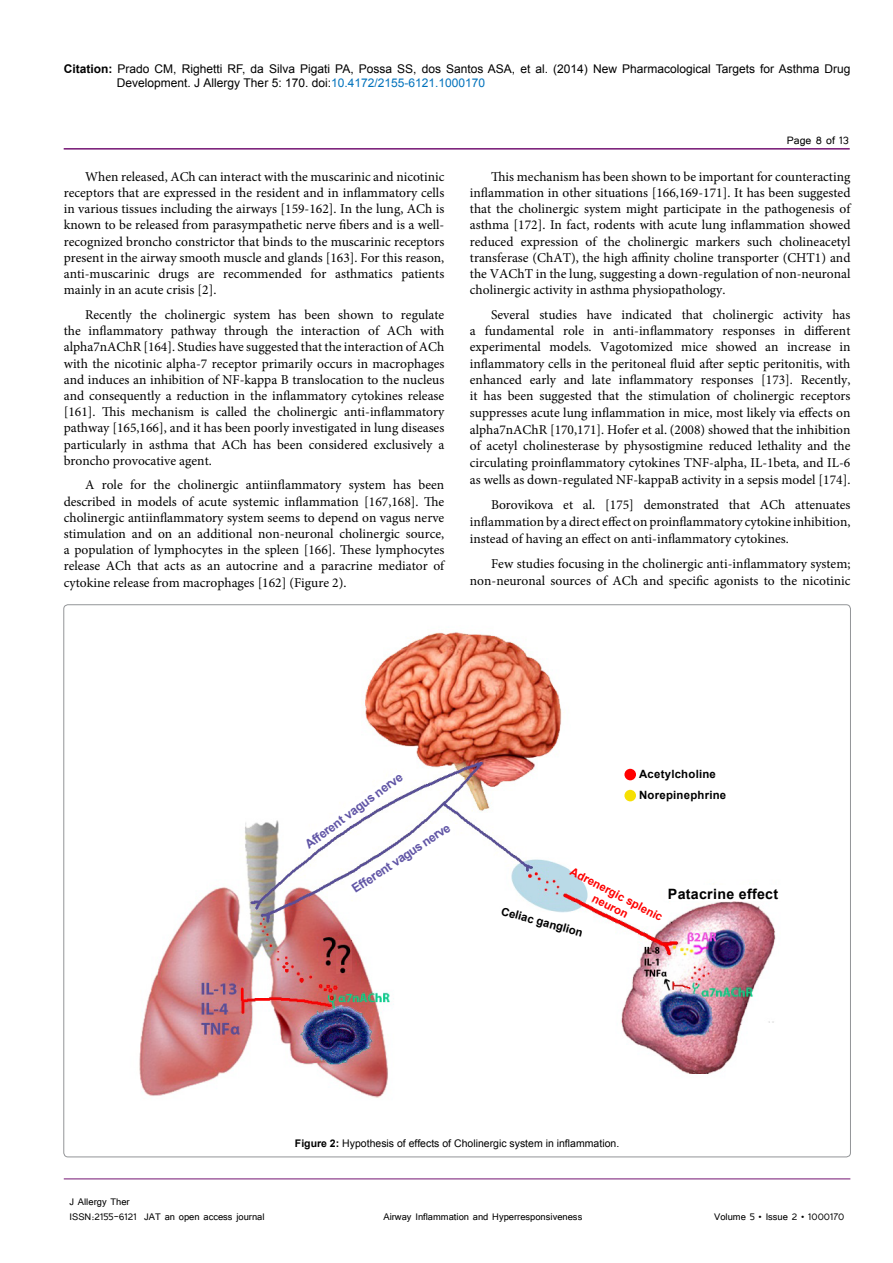
<style>
.page{position:relative;width:893px;height:1263px;background:#fff}
.page>*{position:absolute;margin:0;border:0;box-sizing:border-box;transform-origin:0 0}
.t1{font:700 14.25px "Arial";letter-spacing:.02em;color:#000}
.t2{font:13.5px/16.2px "Minion Pro";color:#000;text-align:justify}
.t3{font:13.5px "Tunga";color:#000}
.t4{font:700 12.3px "Arial";color:#6155a6}
.t5{font:12px/14.4px "Arial";color:#000}
.t6{font:12px/14.4px "Tunga";color:#000}
.t7{font:700 11.4px/21.3px "Arial";letter-spacing:.02em;color:#000}
.t8{font:700 11.4px/13.6px "Arial";color:#fe0000;text-align:center}
.t9{font:10.5px "Arial";color:#000}
.s1{font-weight:700}
.s2{color:#0072bc}
</style>
<div class="page">
<hr style="left:64px;top:148px;width:786px;height:2px;background:#741472">
<hr style="left:64px;top:1179px;width:786px;height:1px;background:#741472">
<img style="left:139px;top:631px;width:637px;height:467px">
<div style="left:665px;top:885px;width:116px;height:15px;background:#fff"></div>
<div style="left:615px;top:762px;width:120px;height:47px;background:#fff"></div>
<svg style="left:304px;top:770px;width:150px;height:126px"></svg>
<svg style="left:496px;top:863px;width:176px;height:84px"></svg>
<div style="left:624px;top:769px;width:12px;height:11px;background:#f00;border-radius:50%"></div>
<div style="left:624px;top:790px;width:12px;height:11px;background:#f6e004;border-radius:50%"></div>
<p class="t5" style="left:117px;top:61px;width:735px;text-indent:-53px"><span class="s1">Citation:</span> Prado CM, Righetti RF, da Silva Pigati PA, Possa SS, dos Santos ASA, et al. (2014) New Pharmacological Targets for Asthma Drug<br>Development. J Allergy Ther 5: 170. doi:<span class="s2">10.4172/2155-6121.1000170</span></p>
<p class="t2" style="left:64px;top:168px;width:382px;text-indent:21px">When released, ACh can interact with the muscarinic and nicotinic receptors that are expressed in the resident and in inflammatory cells in various tissues including the airways [159-162]. In the lung, ACh is known to be released from parasympathetic nerve fibers and is a well&shy;recognized broncho constrictor that binds to the muscarinic receptors present in the airway smooth muscle and glands [163]. For this reason, anti-muscarinic drugs are recommended for asthmatics patients mainly in an acute crisis [2].</p>
<p class="t2" style="left:64px;top:307px;width:382px;text-indent:21px">Recently the cholinergic system has been shown to regulate the inflammatory pathway through the interaction of ACh with alpha7nAChR [164]. Studies have suggested that the interaction of ACh with the nicotinic alpha-7 receptor primarily occurs in macrophages and induces an inhibition of NF-kappa B translocation to the nucleus and consequently a reduction in the inflammatory cytokines release [161]. This mechanism is called the cholinergic anti-inflammatory pathway [165,166], and it has been poorly investigated in lung diseases particularly in asthma that ACh has been considered exclusively a broncho provocative agent.</p>
<p class="t2" style="left:64px;top:477px;width:382px;text-indent:21px">A role for the cholinergic antiinflammatory system has been described in models of acute systemic inflammation [167,168]. The cholinergic antiinflammatory system seems to depend on vagus nerve stimulation and on an additional non-neuronal cholinergic source, a population of lymphocytes in the spleen [166]. These lymphocytes release ACh that acts as an autocrine and a paracrine mediator of cytokine release from macrophages [162] (Figure 2).</p>
<p class="t3" style="left:787px;top:131px;width:64px">Page 8 of 13</p>
<p class="t2" style="left:470px;top:168px;width:382px;text-indent:21px">This mechanism has been shown to be important for counteracting inflammation in other situations [166,169-171]. It has been suggested that the cholinergic system might participate in the pathogenesis of asthma [172]. In fact, rodents with acute lung inflammation showed reduced expression of the cholinergic markers such cholineacetyl transferase (ChAT), the high affinity choline transporter (CHT1) and the VAChT in the lung, suggesting a down-regulation of non-neuronal cholinergic activity in asthma physiopathology.</p>
<p class="t2" style="left:470px;top:306px;width:382px;text-indent:21px">Several studies have indicated that cholinergic activity has a fundamental role in anti-inflammatory responses in different experimental models. Vagotomized mice showed an increase in inflammatory cells in the peritoneal fluid after septic peritonitis, with enhanced early and late inflammatory responses [173]. Recently, it has been suggested that the stimulation of cholinergic receptors suppresses acute lung inflammation in mice, most likely via effects on alpha7nAChR [170,171]. Hofer et al. (2008) showed that the inhibition of acetyl cholinesterase by physostigmine reduced lethality and the circulating proinflammatory cytokines TNF-alpha, IL-1beta, and IL-6 as wells as down-regulated NF-kappaB activity in a sepsis model [174].</p>
<p class="t2" style="left:470px;top:497px;width:382px;line-height:16.8px;text-indent:21px">Borovikova et al. [175] demonstrated that ACh attenuates inflammation by a direct effect on proinflammatory cytokine inhibition, instead of having an effect on anti-inflammatory cytokines.</p>
<p class="t2" style="left:470px;top:555px;width:382px;line-height:16.8px;text-align:right">Few studies focusing in the cholinergic anti-inflammatory system; non-neuronal sources of ACh and specific agonists to the nicotinic</p>
<p class="t4" style="left:302px;top:839px;width:120px;rotate:-37deg">Afferent vagus nerve</p>
<p class="t4" style="left:349px;top:883px;width:116px;rotate:-34deg">Efferent vagus nerve</p>
<p class="t7" style="left:639px;top:764px;width:89px">Acetylcholine<br>Norepinephrine</p>
<p class="t8" style="left:574px;top:864px;width:104px;rotate:28deg">Adrenergic splenic neuron</p>
<p class="t1" style="left:668px;top:884px;width:112px">Patacrine effect</p>
<p class="t7" style="left:504px;top:901px;width:86px;rotate:15deg">Celiac ganglion</p>
<p class="t6" style="left:70px;top:1194px;width:197px">J Allergy Ther<br>ISSN:2155-6121 JAT an open access journal</p>
<p class="t9" style="left:295px;top:1136px;width:326px"><span class="s1">Figure 2:</span> Hypothesis of effects of Cholinergic system in inflammation.</p>
<p class="t6" style="left:383px;top:1208px;width:200px">Airway Inflammation and Hyperresponsiveness</p>
<p class="t6" style="left:714px;top:1208px;width:132px">Volume 5 • Issue 2 • 1000170</p>
</div>
